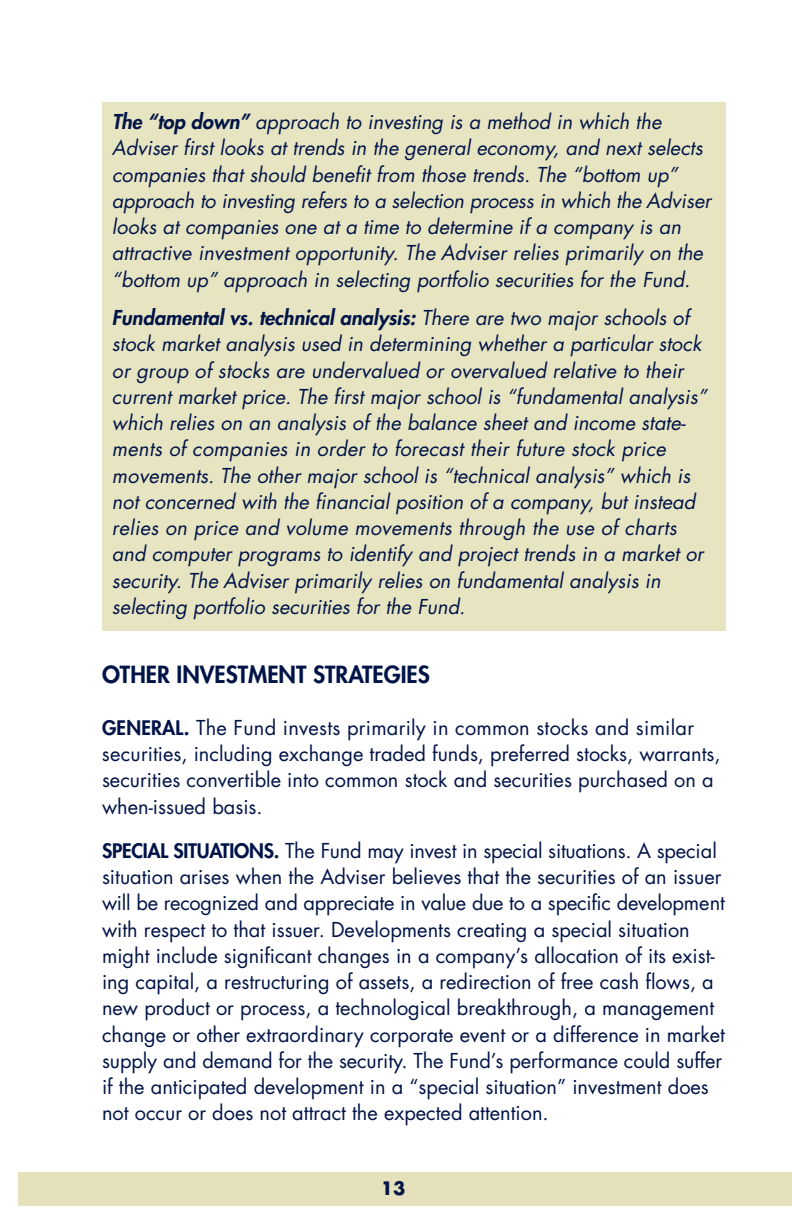
<style>
.page{position:relative;width:792px;height:1224px;background:#fff}
.page>*{position:absolute;margin:0;border:0;box-sizing:border-box;transform-origin:0 0}
.t1{font:800 23px "Futura";color:#001447}
.t2{font:italic 20px/26.2px "Futura";color:#001447}
.t3{font:20px/26.2px "Futura";color:#001447}
.t4{font:700 18px "Futura";color:#001447}
.s1{font-weight:800}
.s2{font-weight:800;font-size:19.6px}
</style>
<div class="page">
<div style="left:102px;top:102px;width:624px;height:528px;background:#e7e4c2"></div>
<div style="left:18px;top:1172px;width:756px;height:33px;background:#e5e1bc"></div>
<div style="left:771px;top:1172px;width:21px;height:33px;background:#e5e1bc"></div>
<p class="t2" style="left:112px;top:110px;width:601px"><span class="s1">The “top down”</span> approach to investing is a method in which the Adviser first looks at trends in the general economy, and next selects companies that should benefit from those trends. The “bottom up” approach to investing refers to a selection process in which the Adviser looks at companies one at a time to determine if a company is an attractive investment opportunity. The Adviser relies primarily on the “bottom up” approach in selecting portfolio securities for the Fund.</p>
<p class="t2" style="left:112px;top:306px;width:596px"><span class="s1">Fundamental vs. technical analysis:</span> There are two major schools of stock market analysis used in determining whether a particular stock or group of stocks are undervalued or overvalued relative to their current market price. The first major school is “fundamental analysis” which relies on an analysis of the balance sheet and income state&shy;ments of companies in order to forecast their future stock price movements. The other major school is “technical analysis” which is not concerned with the financial position of a company, but instead relies on price and volume movements through the use of charts and computer programs to identify and project trends in a market or security. The Adviser primarily relies on fundamental analysis in selecting portfolio securities for the Fund.</p>
<p class="t1" style="left:102px;top:663px;width:329px">OTHER INVESTMENT STRATEGIES</p>
<p class="t3" style="left:102px;top:716px;width:620px"><span class="s2">GENERAL</span><span class="s1">.</span> The Fund invests primarily in common stocks and similar securities, including exchange traded funds, preferred stocks, warrants, securities convertible into common stock and securities purchased on a when-issued basis.</p>
<p class="t3" style="left:102px;top:839px;width:625px"><span class="s2">SPECIAL SITUATIONS.</span> The Fund may invest in special situations. A special situation arises when the Adviser believes that the securities of an issuer will be recognized and appreciate in value due to a specific development with respect to that issuer. Developments creating a special situation might include significant changes in a company’s allocation of its exist&shy;ing capital, a restructuring of assets, a redirection of free cash flows, a new product or process, a technological breakthrough, a management change or other extraordinary corporate event or a difference in market supply and demand for the security. The Fund’s performance could suffer if the anticipated development in a “special situation” investment does not occur or does not attract the expected attention.</p>
<p class="t4" style="left:381px;top:1180px;width:26px">13</p>
</div>
